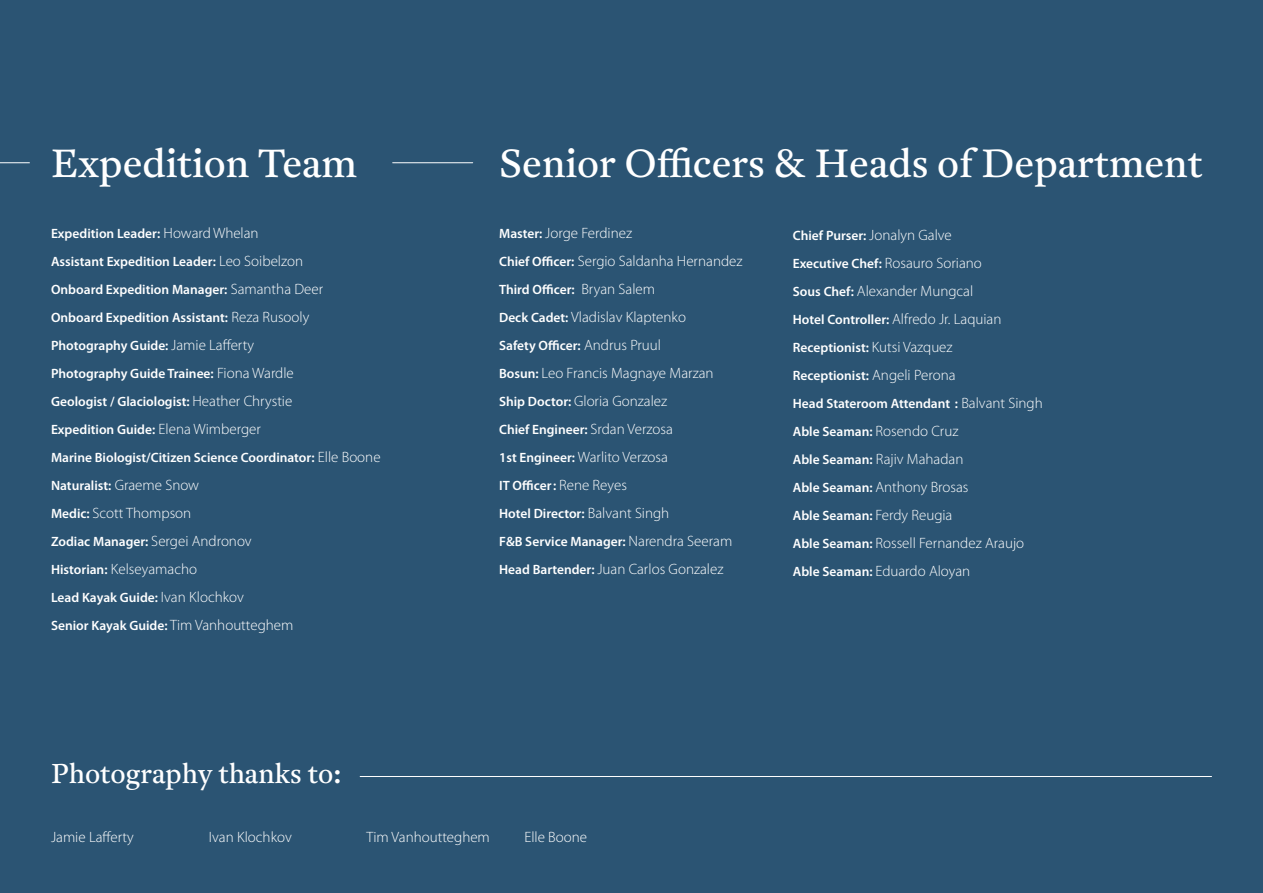
<style>
.page{position:relative;width:1263px;height:893px;background:#2b5473}
.page>*{position:absolute;margin:0;border:0;box-sizing:border-box;transform-origin:0 0}
.t1{font:39px "Antwerp";color:#fff}
.t2{font:27px "Antwerp";color:#fff}
.t3{font:300 15px/28px "Myriad Pro";color:#fff}
.t4{font:600 13.5px/28px "Myriad Pro";color:#fff}
.s1{font-weight:300;font-size:15px}
.s2{font-weight:600;font-size:13.5px}
</style>
<div class="page">
<hr style="left:393px;top:162px;width:80px;height:1px;background:#fff">
<hr style="left:360px;top:776px;width:851px;height:1px;background:#fff">
<hr style="left:0;top:162px;width:30px;height:1px;background:#fff">
<h1 class="t1" style="left:51px;top:137px;width:308px">Expedition Team</h1>
<h1 class="t1" style="left:499px;top:137px;width:705px">Senior Officers &amp; Heads of Department</h1>
<p class="t4" style="left:51px;top:219px;width:331px">Expedition Leader: <span class="s1">Howard Whelan<br></span>Assistant Expedition Leader: <span class="s1">Leo Soibelzon<br></span>Onboard Expedition Manager: <span class="s1">Samantha Deer<br></span>Onboard Expedition Assistant: <span class="s1">Reza Rusooly </span>Photography Guide: <span class="s1">Jamie Lafferty<br></span>Photography Guide Trainee: <span class="s1">Fiona Wardle<br></span>Geologist / Glaciologist: <span class="s1">Heather Chrystie<br></span>Expedition Guide: <span class="s1">Elena Wimberger<br></span>Marine Biologist/Citizen Science Coordinator: <span class="s1">Elle Boone </span>Naturalist: <span class="s1">Graeme Snow</span></p>
<p class="t3" style="left:51px;top:499px;width:142px"><span class="s2">Medic:</span> Scott Thompson</p>
<p class="t4" style="left:51px;top:527px;width:202px">Zodiac Manager: <span class="s1">Sergei Andronov</span></p>
<p class="t3" style="left:51px;top:555px;width:148px"><span class="s2">Historian:</span> Kelseyamacho</p>
<p class="t4" style="left:51px;top:583px;width:244px">Lead Kayak Guide: <span class="s1">Ivan Klochkov<br></span>Senior Kayak Guide: <span class="s1">Tim Vanhoutteghem</span></p>
<p class="t3" style="left:499px;top:219px;width:245px"><span class="s2">Master:</span> Jorge Ferdinez<br><span class="s2">Chief Officer:</span> Sergio Saldanha Hernandez</p>
<p class="t4" style="left:499px;top:275px;width:157px">Third Officer: <span class="s1">Bryan Salem</span></p>
<p class="t3" style="left:499px;top:303px;width:188px"><span class="s2">Deck Cadet:</span> Vladislav Klaptenko</p>
<p class="t4" style="left:499px;top:331px;width:163px">Safety Officer: <span class="s1">Andrus Pruul</span></p>
<p class="t3" style="left:499px;top:359px;width:216px"><span class="s2">Bosun:</span> Leo Francis Magnaye Marzan<br><span class="s2">Ship Doctor:</span> Gloria Gonzalez</p>
<p class="t4" style="left:499px;top:415px;width:175px">Chief Engineer: <span class="s1">Srdan Verzosa</span></p>
<p class="t3" style="left:499px;top:443px;width:170px"><span class="s2">1st Engineer:</span> Warlito Verzosa</p>
<p class="t4" style="left:499px;top:471px;width:235px">IT Officer: <span class="s1">Rene Reyes<br></span>Hotel Director: <span class="s1">Balvant Singh<br></span>F&amp;B Service Manager: <span class="s1">Narendra Seeram</span></p>
<p class="t3" style="left:499px;top:555px;width:226px"><span class="s2">Head Bartender:</span> Juan Carlos Gonzalez</p>
<p class="t4" style="left:793px;top:221px;width:191px">Chief Purser: <span class="s1">Jonalyn Galve<br></span>Executive Chef: <span class="s1">Rosauro Soriano</span></p>
<p class="t3" style="left:793px;top:277px;width:210px"><span class="s2">Sous Chef:</span> Alexander Mungcal<br><span class="s2">Hotel Controller:</span> Alfredo Jr. Laquian</p>
<p class="t4" style="left:793px;top:333px;width:251px">Receptionist: <span class="s1">Kutsi Vazquez<br></span>Receptionist: <span class="s1">Angeli Perona<br></span>Head Stateroom Attendant : <span class="s1">Balvant Singh<br></span>Able Seaman: <span class="s1">Rosendo Cruz</span></p>
<p class="t3" style="left:793px;top:445px;width:177px"><span class="s2">Able Seaman:</span> Rajiv Mahadan<br><span class="s2">Able Seaman:</span> Anthony Brosas</p>
<p class="t4" style="left:793px;top:501px;width:161px">Able Seaman: <span class="s1">Ferdy Reugia</span></p>
<p class="t3" style="left:793px;top:529px;width:233px"><span class="s2">Able Seaman:</span> Rossell Fernandez Araujo<br><span class="s2">Able Seaman:</span> Eduardo Aloyan</p>
<h2 class="t2" style="left:51px;top:755px;width:292px">Photography thanks to:</h2>
<p class="t3" style="left:51px;top:823px;width:84px">Jamie Lafferty</p>
<p class="t3" style="left:209px;top:823px;width:85px">Ivan Klochkov</p>
<p class="t3" style="left:367px;top:823px;width:125px">Tim Vanhoutteghem</p>
<p class="t3" style="left:524px;top:823px;width:64px">Elle Boone</p>
</div>
